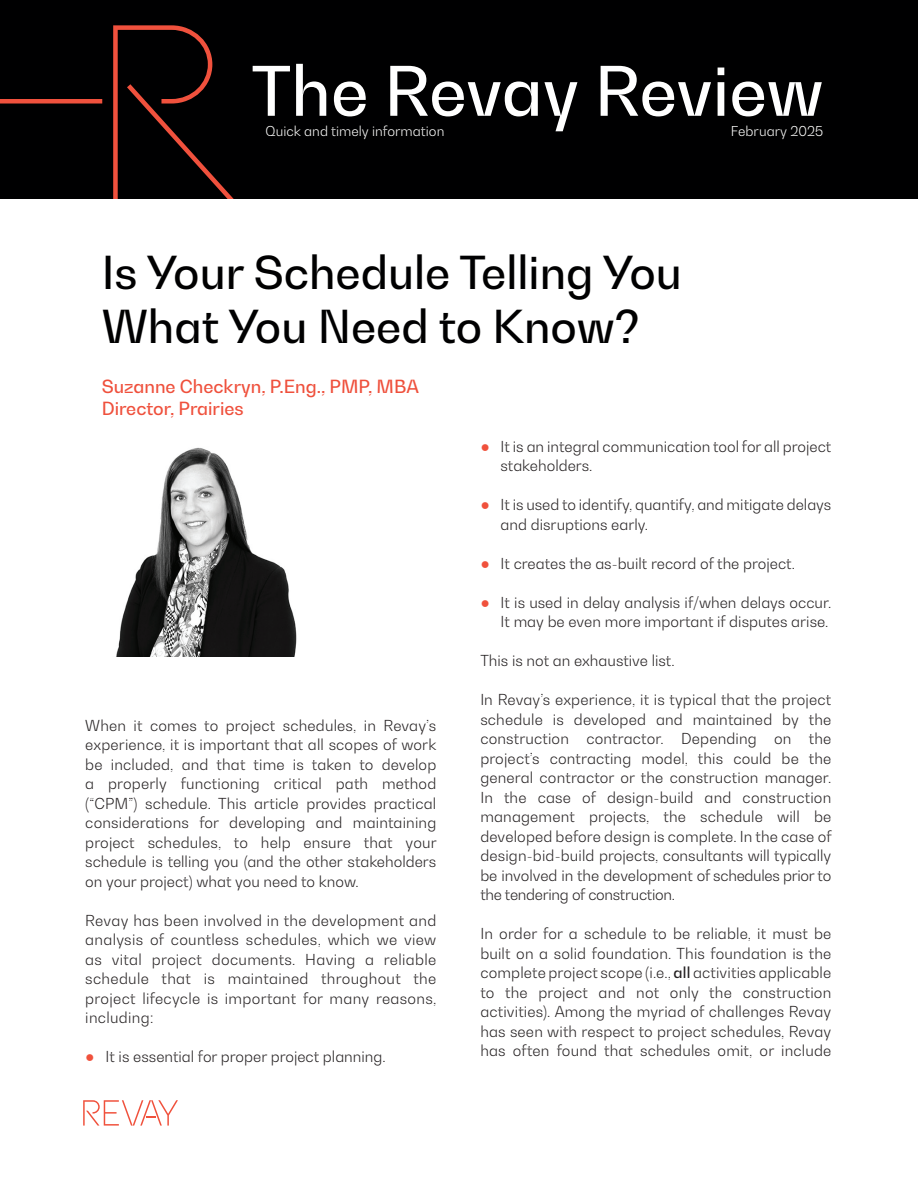
<style>
.page{position:relative;width:918px;height:1188px;background:#fff}
.page>*{position:absolute;margin:0;border:0;box-sizing:border-box;transform-origin:0 0}
.t1{font:500 67.5px "Bw Gradual";letter-spacing:-.005em;color:#fff}
.t2{font:500 45px/54px "Bw Gradual";color:#000001}
.t3{font:500 18px/21.6px "Bw Gradual";color:#ef503c}
.t4{font:300 15px/19.5px "Bw Gradual";color:#231f20;text-align:justify}
.t5{font:300 13.5px "Bw Gradual";color:#fff}
.s1{font-family:"Arial";font-weight:700;font-size:15.75px;color:#f0513c}
.s2{font-weight:500}
</style>
<div class="page">
<img style="left:116px;top:447px;width:181px;height:210px">
<div style="left:0;top:0;width:918px;height:198px;background:#000001"></div>
<svg style="left:83px;top:1100px;width:95px;height:26px"></svg>
<svg style="left:0;top:25px;width:233px;height:173px"></svg>
<h1 class="t1" style="left:251px;top:47px;width:574px">The Revay Review</h1>
<p class="t5" style="left:266px;top:123px;width:180px">Quick and timely information</p>
<p class="t5" style="left:731px;top:123px;width:94px">February 2025</p>
<h2 class="t2" style="left:102px;top:245px;width:582px">Is Your Schedule Telling You<br>What You Need to Know?</h2>
<p class="t3" style="left:102px;top:375px;width:319px">Suzanne Checkryn, P.Eng., PMP, MBA<br>Director, Prairies</p>
<p class="t4" style="left:85px;top:715px;width:353px">When it comes to project schedules, in Revay’s experience, it is important that all scopes of work be included, and that time is taken to develop a properly functioning critical path method (“CPM”) schedule. This article provides practical considerations for developing and maintaining project schedules, to help ensure that your schedule is telling you (and the other stakeholders on your project) what you need to know.</p>
<p class="t4" style="left:85px;top:910px;width:353px">Revay has been involved in the development and analysis of countless schedules, which we view as vital project documents. Having a reliable schedule that is maintained throughout the project lifecycle is important for many reasons, including:</p>
<p class="t4" style="left:85px;top:1047px;width:302px"><span class="s1">●</span> It is essential for proper project planning.</p>
<p class="t4" style="left:501px;top:436px;width:332px;text-indent:-20px"><span class="s1">●</span> It is an integral communication tool for all project stakeholders.</p>
<p class="t4" style="left:501px;top:495px;width:332px;text-indent:-20px"><span class="s1">●</span> It is used to identify, quantify, and mitigate delays and disruptions early.</p>
<p class="t4" style="left:480px;top:553px;width:316px"><span class="s1">●</span> It creates the as-built record of the project.</p>
<p class="t4" style="left:480px;top:592px;width:353px;text-align:right"><span class="s1">●</span> It is used in delay analysis if/when delays occur.<br>It may be even more important if disputes arise.</p>
<p class="t4" style="left:480px;top:651px;width:196px">This is not an exhaustive list.</p>
<p class="t4" style="left:480px;top:690px;width:353px">In Revay’s experience, it is typical that the project schedule is developed and maintained by the construction contractor. Depending on the project’s contracting model, this could be the general contractor or the construction manager.<br>In the case of design-build and construction management projects, the schedule will be developed before design is complete. In the case of design-bid-build projects, consultants will typically be involved in the development of schedules prior to the tendering of construction.</p>
<p class="t4" style="left:480px;top:924px;width:353px">In order for a schedule to be reliable, it must be built on a solid foundation. This foundation is the complete project scope (i.e., <span class="s2">all</span> activities applicable to the project and not only the construction activities). Among the myriad of challenges Revay has seen with respect to project schedules, Revay has often found that schedules omit, or include</p>
</div>
